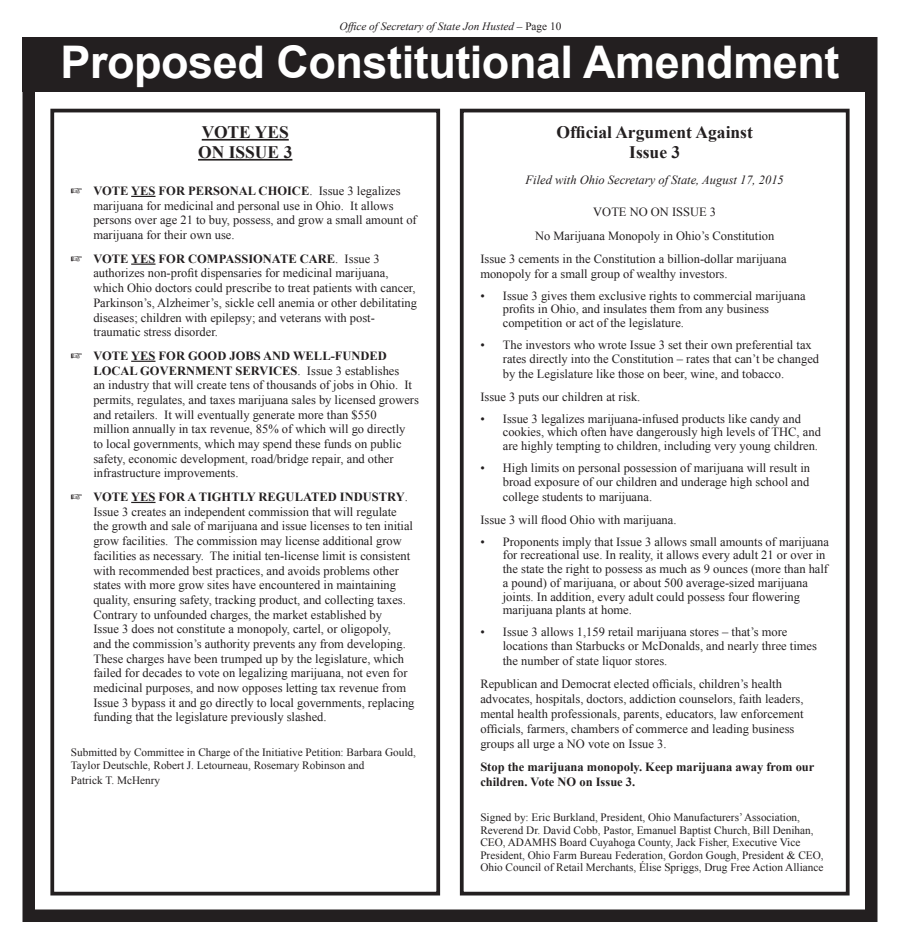
<style>
.page{position:relative;width:900px;height:945px;background:#fff}
.page>*{position:absolute;margin:0;border:0;box-sizing:border-box;transform-origin:0 0}
.t1{font:700 45px "Arial";letter-spacing:-.01em;color:#fff}
.t2{font:700 17.5px/20px "Times New Roman";color:#231f20}
.t3{font:12.5px/14.6px "Times New Roman";color:#231f20}
.t4{font:700 12.5px/15px "Times New Roman";color:#231f20}
.t5{font:italic 12.5px "Times New Roman";color:#231f20}
.t6{font:11.25px/12.5px "Times New Roman";color:#231f20}
.t7{font:italic 11.25px "Times New Roman";color:#231f20}
.s1{font-style:normal}
.s2{font-weight:700}
</style>
<div class="page">
<div style="left:22px;top:31px;width:856px;height:891px;border:12px solid #231f20"></div>
<div style="left:22px;top:34px;width:856px;height:58px;background:#231f20"></div>
<div style="left:50px;top:109px;width:390px;height:787px;border:4px solid #231f20"></div>
<div style="left:460px;top:109px;width:390px;height:787px;border:4px solid #231f20"></div>
<div style="left:20px;top:22px;width:861px;height:15px;background:#fff"></div>
<hr style="left:202px;top:139px;width:87px;height:2px;background:#231f20">
<hr style="left:198px;top:159px;width:94px;height:2px;background:#231f20">
<svg style="left:131px;top:196px;width:25px;height:1px"></svg>
<svg style="left:131px;top:264px;width:25px;height:1px"></svg>
<svg style="left:131px;top:361px;width:25px;height:1px"></svg>
<svg style="left:131px;top:502px;width:25px;height:1px"></svg>
<p class="t7" style="left:340px;top:19px;width:223px">Office of Secretary of State Jon Husted <span class="s1">– Page 10</span></p>
<h1 class="t1" style="left:61px;top:32px;width:780px">Proposed Constitutional Amendment</h1>
<h2 class="t2" style="left:198px;top:122px;width:96px">VOTE YES<br>ON ISSUE 3</h2>
<p class="t3" style="left:93px;top:183px;width:325px;text-indent:-22px">☞ <span class="s2">VOTE YES FOR PERSONAL CHOICE</span>. Issue 3 legalizes marijuana for medicinal and personal use in Ohio. It allows persons over age 21 to buy, possess, and grow a small amount of marijuana for their own use.</p>
<p class="t3" style="left:93px;top:251px;width:325px;text-indent:-22px">☞ <span class="s2">VOTE YES FOR COMPASSIONATE CARE</span>. Issue 3 authorizes non-profit dispensaries for medicinal marijuana, which Ohio doctors could prescribe to treat patients with cancer, Parkinson’s, Alzheimer’s, sickle cell anemia or other debilitating diseases; children with epilepsy; and veterans with post&shy;traumatic stress disorder.</p>
<p class="t3" style="left:93px;top:348px;width:327px;text-indent:-22px">☞ <span class="s2">VOTE YES FOR GOOD JOBS AND WELL-FUNDED LOCAL GOVERNMENT SERVICES</span>. Issue 3 establishes<br>an industry that will create tens of thousands of jobs in Ohio. It permits, regulates, and taxes marijuana sales by licensed growers and retailers. It will eventually generate more than $550<br>million annually in tax revenue, 85% of which will go directly<br>to local governments, which may spend these funds on public safety, economic development, road/bridge repair, and other infrastructure improvements.</p>
<p class="t3" style="left:93px;top:489px;width:323px;text-indent:-22px">☞ <span class="s2">VOTE YES FOR A TIGHTLY REGULATED INDUSTRY</span>.<br>Issue 3 creates an independent commission that will regulate the growth and sale of marijuana and issue licenses to ten initial grow facilities. The commission may license additional grow facilities as necessary. The initial ten-license limit is consistent with recommended best practices, and avoids problems other states with more grow sites have encountered in maintaining quality, ensuring safety, tracking product, and collecting taxes.<br>Contrary to unfounded charges, the market established by<br>Issue 3 does not constitute a monopoly, cartel, or oligopoly,<br>and the commission’s authority prevents any from developing.<br>These charges have been trumped up by the legislature, which failed for decades to vote on legalizing marijuana, not even for medicinal purposes, and now opposes letting tax revenue from Issue 3 bypass it and go directly to local governments, replacing funding that the legislature previously slashed.</p>
<p class="t6" style="left:71px;top:746px;width:347px">Submitted by Committee in Charge of the Initiative Petition: Barbara Gould,<br>Taylor Deutschle, Robert J. Letourneau, Rosemary Robinson and</p>
<p class="t6" style="left:71px;top:773px;width:91px">Patrick T. McHenry</p>
<h2 class="t2" style="left:557px;top:122px;width:198px;text-align:center">Official Argument Against<br>Issue 3</h2>
<p class="t5" style="left:526px;top:171px;width:260px">Filed with Ohio Secretary of State, August 17, 2015</p>
<p class="t3" style="left:593px;top:204px;width:124px">VOTE NO ON ISSUE 3</p>
<p class="t3" style="left:535px;top:228px;width:241px">No Marijuana Monopoly in Ohio’s Constitution</p>
<p class="t3" style="left:480px;top:251px;width:308px">Issue 3 cements in the Constitution a billion-dollar marijuana</p>
<p class="t3" style="left:480px;top:266px;width:249px">monopoly for a small group of wealthy investors.</p>
<p class="t3" style="left:503px;top:288px;width:304px;line-height:13.8px;text-indent:-22px">• Issue 3 gives them exclusive rights to commercial marijuana profits in Ohio, and insulates them from any business competition or act of the legislature.</p>
<p class="t3" style="left:503px;top:338px;width:318px;line-height:13.8px;text-indent:-22px">• The investors who wrote Issue 3 set their own preferential tax rates directly into the Constitution – rates that can’t be changed</p>
<p class="t3" style="left:480px;top:362px;width:305px;line-height:23.1px;text-indent:22px">by the Legislature like those on beer, wine, and tobacco.<br>Issue 3 puts our children at risk.</p>
<p class="t3" style="left:503px;top:411px;width:320px;line-height:13.8px;text-indent:-22px">• Issue 3 legalizes marijuana-infused products like candy and cookies, which often have dangerously high levels of THC, and are highly tempting to children, including very young children.</p>
<p class="t3" style="left:480px;top:461px;width:331px;line-height:13.8px;text-align:right">• High limits on personal possession of marijuana will result in broad exposure of our children and underage high school and</p>
<p class="t3" style="left:480px;top:485px;width:198px;line-height:23.1px;text-align:center">college students to marijuana.<br>Issue 3 will flood Ohio with marijuana.</p>
<p class="t3" style="left:503px;top:534px;width:328px;line-height:13.8px;text-indent:-22px">• Proponents imply that Issue 3 allows small amounts of marijuana for recreational use. In reality, it allows every adult 21 or over in the state the right to possess as much as 9 ounces (more than half a pound) of marijuana, or about 500 average-sized marijuana joints. In addition, every adult could possess four flowering marijuana plants at home.</p>
<p class="t3" style="left:503px;top:625px;width:316px;line-height:13.8px;text-indent:-22px">• Issue 3 allows 1,159 retail marijuana stores – that’s more locations than Starbucks or McDonalds, and nearly three times</p>
<p class="t3" style="left:480px;top:649px;width:303px;line-height:23.1px;text-indent:22px">the number of state liquor stores.<br>Republican and Democrat elected officials, children’s health</p>
<p class="t3" style="left:480px;top:691px;width:325px;line-height:15px">advocates, hospitals, doctors, addiction counselors, faith leaders, mental health professionals, parents, educators, law enforcement officials, farmers, chambers of commerce and leading business groups all urge a NO vote on Issue 3.</p>
<p class="t4" style="left:480px;top:759px;width:336px">Stop the marijuana monopoly. Keep marijuana away from our children. Vote NO on Issue 3.</p>
<p class="t6" style="left:480px;top:811px;width:345px">Signed by: Eric Burkland, President, Ohio Manufacturers’ Association, Reverend Dr. David Cobb, Pastor, Emanuel Baptist Church, Bill Denihan, CEO, ADAMHS Board Cuyahoga County, Jack Fisher, Executive Vice President, Ohio Farm Bureau Federation, Gordon Gough, President &amp; CEO, Ohio Council of Retail Merchants, Élise Spriggs, Drug Free Action Alliance</p>
</div>
